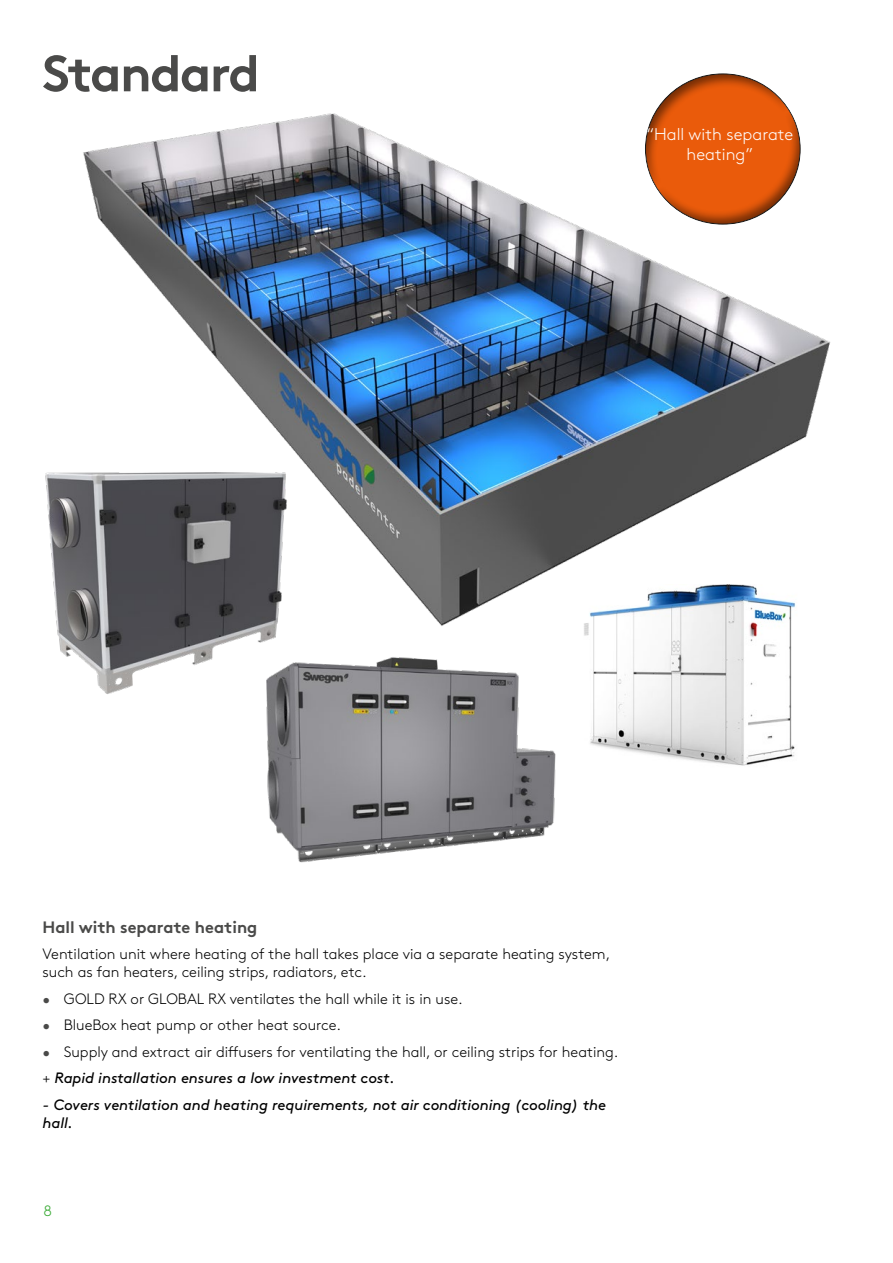
<style>
.page{position:relative;width:893px;height:1263px;background:#fff}
.page>*{position:absolute;margin:0;border:0;box-sizing:border-box;transform-origin:0 0}
.t1{font:700 51px "Swegon Brown";letter-spacing:-.03em;color:#4a4a49}
.t2{font:300 16.95px/19.5px "Swegon Brown";color:#fff;text-align:center}
.t3{font:700 16.5px "Swegon Brown";color:#4a4a49}
.t4{font:300 15px/18px "Swegon Brown";color:#000}
.t5{font:italic 15px/18px "Swegon Brown";letter-spacing:-.005em;color:#000}
.t6{font:300 15px "Swegon Brown";color:#3aaa35}
.s1{color:#4a4a49}
.s2{font-weight:400;font-style:italic}
</style>
<div class="page">
<img style="left:83px;top:73px;width:748px;height:553px">
<img style="left:267px;top:657px;width:289px;height:206px">
<img style="left:580px;top:584px;width:232px;height:182px">
<img style="left:45px;top:467px;width:245px;height:232px">
<h1 class="t1" style="left:43px;top:32px;width:219px">Standard</h1>
<p class="t2" style="left:646px;top:123px;width:148px">“Hall with separate heating”</p>
<p class="t3" style="left:43px;top:914px;width:216px">Hall with separate heating</p>
<p class="t4" style="left:43px;top:944px;width:569px">Ventilation unit where heating of the hall takes place via a separate heating system, such as fan heaters, ceiling strips, radiators, etc.</p>
<p class="t4" style="left:43px;top:988px;width:422px"><span class="s1">•</span> GOLD RX or GLOBAL RX ventilates the hall while it is in use.</p>
<p class="t4" style="left:43px;top:1015px;width:300px"><span class="s1">•</span> BlueBox heat pump or other heat source.</p>
<p class="t4" style="left:43px;top:1037px;width:577px;line-height:26.5px"><span class="s1">•</span> Supply and extract air diffusers for ventilating the hall, or ceiling strips for heating. + <span class="s2">Rapid installation ensures a low investment cost.</span></p>
<p class="t5" style="left:43px;top:1094px;width:565px">- Covers ventilation and heating requirements, not air conditioning (cooling) the hall.</p>
<p class="t6" style="left:44px;top:1200px;width:10px">8</p>
</div>
